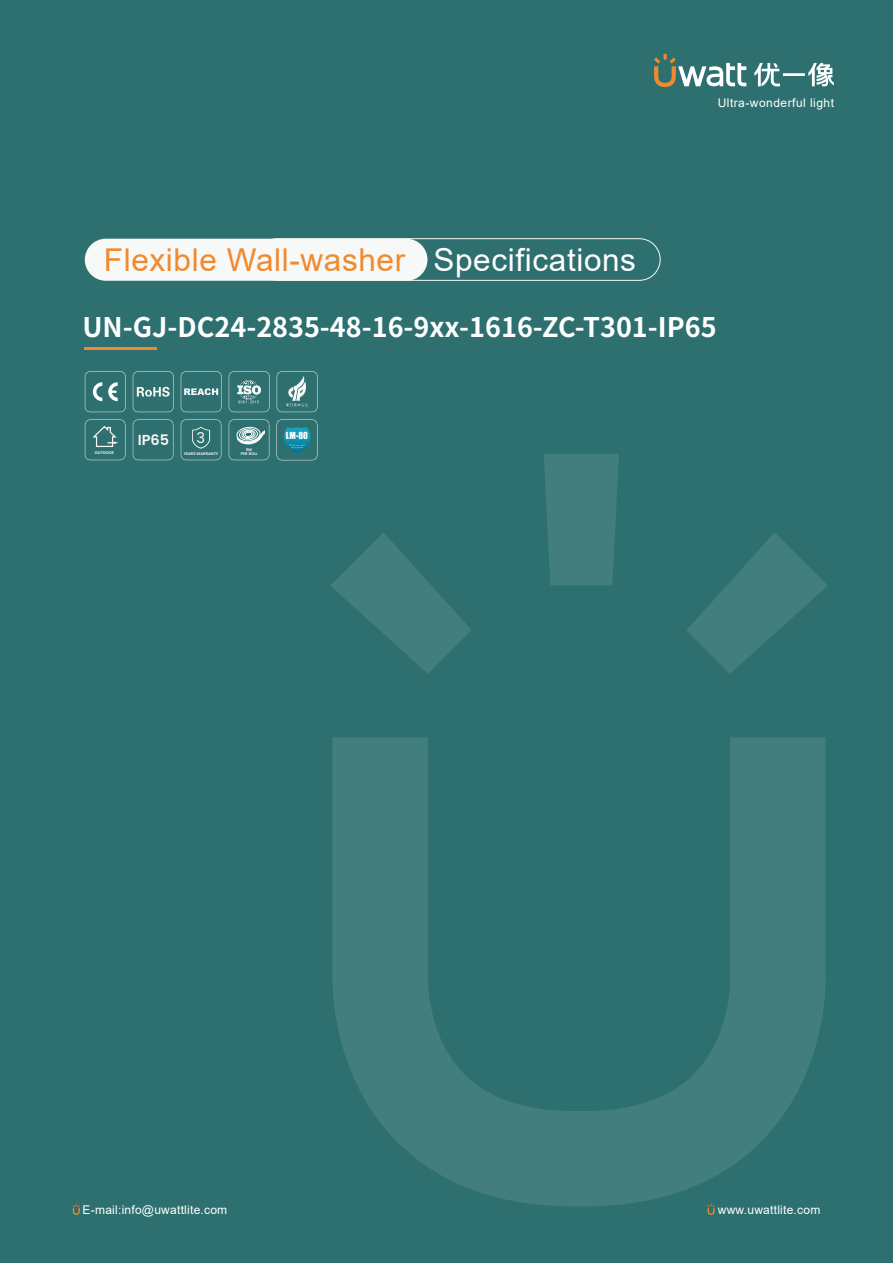
<style>
.page{position:relative;width:893px;height:1263px;background:#2d706f}
.page>*{position:absolute;margin:0;border:0;box-sizing:border-box;transform-origin:0 0}
.t1{font:31.5px "Arial";letter-spacing:.02em;color:#f18a2e}
.t2{font:31.5px "Arial";letter-spacing:.02em;color:#fff}
.t3{font:700 27px "Source Han Sans CN";color:#fff}
.t4{font:14.7px "Poppins";color:#f7f8f8}
.t5{font:600 14.55px "Poppins";color:#f7f8f8}
.t6{font:12px "Arial";letter-spacing:.02em;color:#fff}
.t7{font:12px "Arial";letter-spacing:.04em;color:#fff}
.t8{font:9px "Impact";color:#fff}
.t9{font:600 3.9px "Poppins";color:#f7f8f8}
</style>
<div class="page">
<svg style="left:654px;top:54px;width:92px;height:33px"></svg>
<hr style="left:783px;top:73px;width:22px;height:3px;background:#fff">
<svg style="left:808px;top:63px;width:26px;height:23px"></svg>
<svg style="left:754px;top:63px;width:26px;height:23px"></svg>
<svg style="left:707px;top:1206px;width:8px;height:9px"></svg>
<svg style="left:73px;top:1204px;width:7px;height:11px"></svg>
<svg style="left:332px;top:737px;width:494px;height:469px"></svg>
<svg style="left:330px;top:533px;width:141px;height:141px"></svg>
<svg style="left:544px;top:454px;width:75px;height:131px;background:#3f7c7b"></svg>
<svg style="left:687px;top:533px;width:141px;height:141px"></svg>
<svg style="left:133px;top:371px;width:41px;height:41px"></svg>
<svg style="left:85px;top:371px;width:41px;height:41px"></svg>
<svg style="left:229px;top:371px;width:41px;height:41px"></svg>
<svg style="left:277px;top:371px;width:41px;height:41px"></svg>
<svg style="left:181px;top:371px;width:41px;height:41px"></svg>
<svg style="left:277px;top:419px;width:40px;height:41px"></svg>
<svg style="left:181px;top:419px;width:40px;height:41px"></svg>
<svg style="left:229px;top:419px;width:40px;height:41px"></svg>
<svg style="left:85px;top:419px;width:40px;height:41px"></svg>
<svg style="left:133px;top:419px;width:40px;height:41px"></svg>
<div style="left:85px;top:239px;width:342px;height:42px;background:#f7f8f8;border-radius:21px"></div>
<div style="left:256px;top:238px;width:404px;height:43px;border:1px solid #f7f8f8;border-radius:21px"></div>
<hr style="left:85px;top:347px;width:72px;height:3px;background:#f18a2e">
<p class="t1" style="left:104px;top:238px;width:303px">Flexible Wall-washer</p>
<p class="t2" style="left:433px;top:238px;width:204px">Specifications</p>
<p class="t7" style="left:718px;top:94px;width:118px">Ultra-wonderful light</p>
<p class="t3" style="left:82px;top:312px;width:636px">UN-GJ-DC24-2835-48-16-9xx-1616-ZC-T301-IP65</p>
<p class="t4" style="left:196px;top:427px;width:10px">3</p>
<p class="t8" style="left:286px;top:429px;width:24px">LM-80</p>
<p class="t9" style="left:184px;top:451px;width:36px">YEARS WARRANTY</p>
<p class="t5" style="left:138px;top:432px;width:33px">IP65</p>
<p class="t9" style="left:246px;top:447px;width:7px">5M</p>
<p class="t9" style="left:95px;top:451px;width:21px">OUTDOOR</p>
<p class="t9" style="left:241px;top:452px;width:18px">PER ROLL</p>
<p class="t6" style="left:83px;top:1202px;width:146px">E-mail:info@uwattlite.com</p>
<p class="t6" style="left:718px;top:1201px;width:104px">www.uwattlite.com</p>
</div>
